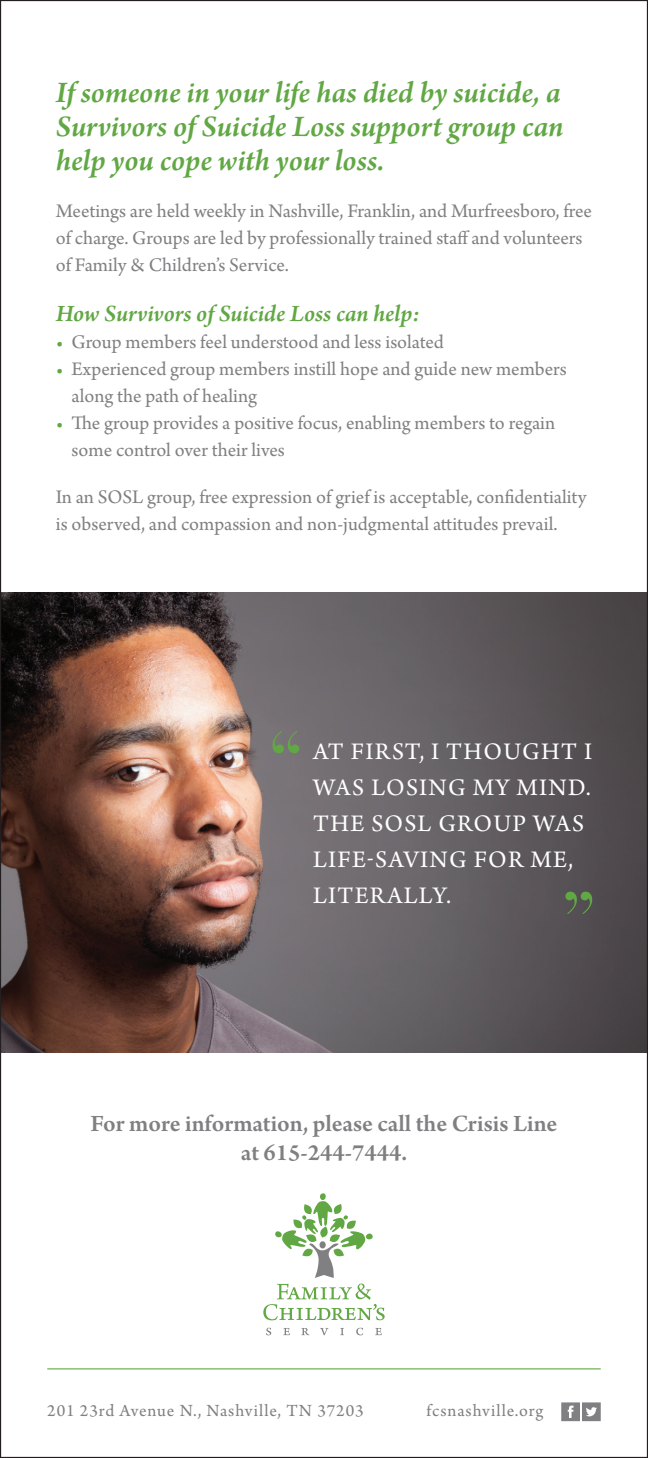
<style>
.page{position:relative;width:648px;height:1458px;background:#fff}
.page>*{position:absolute;margin:0;border:0;box-sizing:border-box;transform-origin:0 0}
.t1{font:italic 600 31.5px/33.8px "Arno Pro";letter-spacing:-.005em;color:#61a844;text-align:justify}
.t2{font:24.97px/36px "Arno Pro";letter-spacing:.05em;color:#fff}
.t3{font:600 24.75px/28.6px "Arno Pro";color:#808083;text-align:center}
.t4{font:italic 600 24.75px "Arno Pro";letter-spacing:-.005em;color:#61a844}
.t5{font:20.25px/27px "Arno Pro";color:#808083}
.t6{font:18px "Arno Pro";letter-spacing:.05em;color:#808083}
.s1{color:#61a844}
</style>
<div class="page">
<img style="left:2px;top:592px;width:644px;height:461px">
<svg style="left:272px;top:731px;width:27px;height:22px"></svg>
<svg style="left:565px;top:892px;width:27px;height:22px"></svg>
<svg style="left:275px;top:1193px;width:98px;height:85px"></svg>
<svg style="left:266px;top:1328px;width:5px;height:7px"></svg>
<svg style="left:283px;top:1328px;width:7px;height:7px"></svg>
<svg style="left:301px;top:1328px;width:8px;height:7px"></svg>
<svg style="left:320px;top:1328px;width:9px;height:7px"></svg>
<svg style="left:340px;top:1328px;width:4px;height:7px"></svg>
<svg style="left:356px;top:1328px;width:7px;height:7px"></svg>
<svg style="left:375px;top:1328px;width:7px;height:7px"></svg>
<svg style="left:263px;top:1284px;width:122px;height:36px"></svg>
<hr style="left:47px;top:1368px;width:554px;height:1px;background:#61a844">
<svg style="left:561px;top:1402px;width:40px;height:19px"></svg>
<h1 class="t1" style="left:56px;top:78px;width:509px">If someone in your life has died by suicide, a Survivors of Suicide Loss support group can help you cope with your loss.</h1>
<p class="t5" style="left:56px;top:199px;width:538px">Meetings are held weekly in Nashville, Franklin, and Murfreesboro, free of charge. Groups are led by professionally trained staff and volunteers of Family &amp; Children’s Service.</p>
<p class="t4" style="left:56px;top:299px;width:366px">How Survivors of Suicide Loss can help:</p>
<p class="t5" style="left:56px;top:330px;width:390px"><span class="s1">•</span> Group members feel understood and less isolated</p>
<p class="t5" style="left:72px;top:357px;width:497px;text-indent:-16px"><span class="s1">•</span> Experienced group members instill hope and guide new members along the path of healing</p>
<p class="t5" style="left:72px;top:411px;width:485px;text-indent:-16px"><span class="s1">•</span> The group provides a positive focus, enabling members to regain some control over their lives</p>
<p class="t5" style="left:56px;top:485px;width:532px">In an SOSL group, free expression of grief is acceptable, confidentiality is observed, and compassion and non-judgmental attitudes prevail.</p>
<p class="t2" style="left:313px;top:735px;width:280px">AT FIRST, I THOUGHT I<br>WAS LOSING MY MIND.<br>THE SOSL GROUP WAS<br>LIFE-SAVING FOR ME,<br>LITERALLY.</p>
<p class="t3" style="left:91px;top:1111px;width:468px">For more information, please call the Crisis Line at 615-244-7444.</p>
<p class="t6" style="left:47px;top:1401px;width:318px">201 23rd Avenue N., Nashville, TN 37203</p>
<p class="t6" style="left:427px;top:1401px;width:118px">fcsnashville.org</p>
</div>
